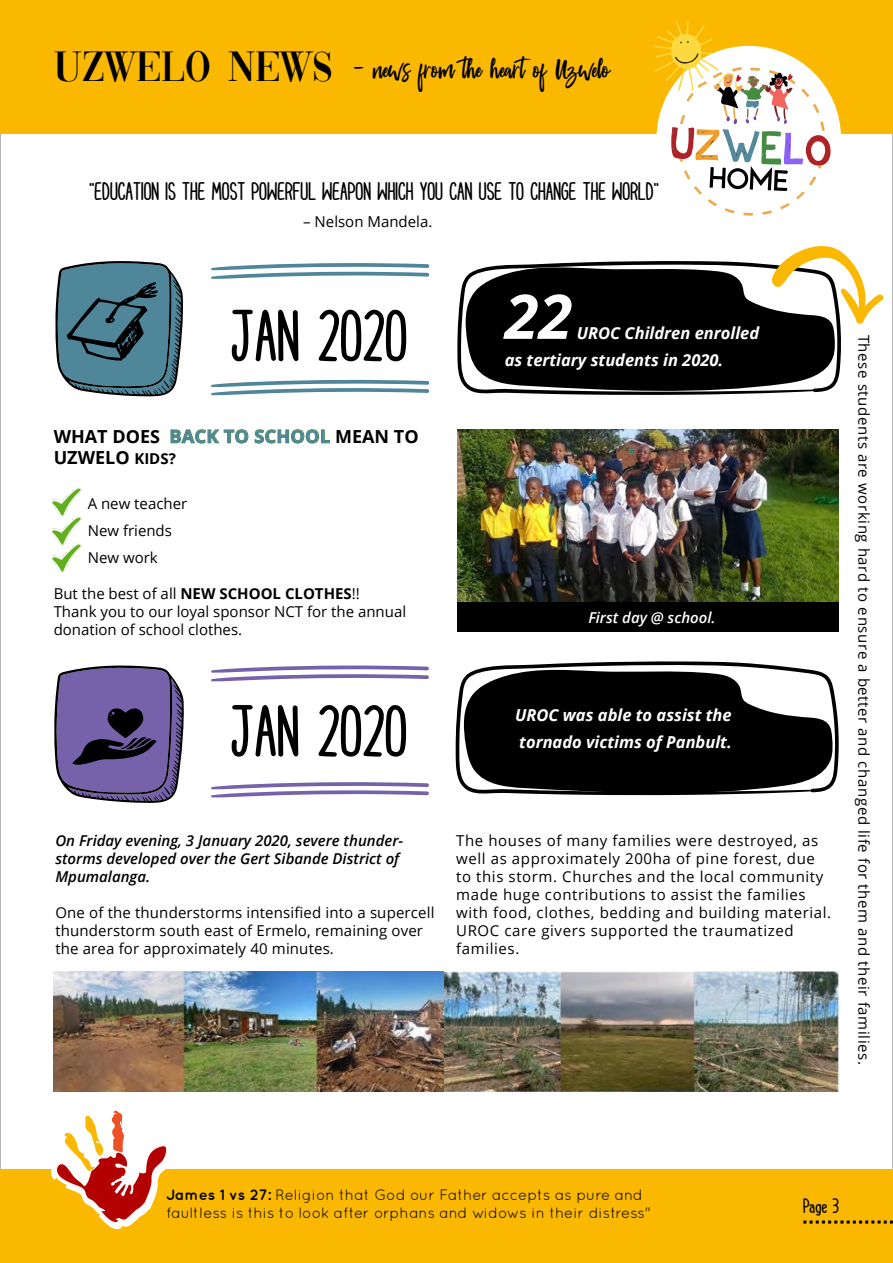
<style>
.page{position:relative;width:893px;height:1263px;background:#fff}
.page>*{position:absolute;margin:0;border:0;box-sizing:border-box;transform-origin:0 0}
.t1{font:700 74.1px "Cupcake Smiles";color:#000}
.t2{font:italic 700 61.5px "Open Sans";color:#fff}
.t3{font:700 25.5px "Cupcake Smiles";color:#000}
.t4{font:22.05px "Passengers Script";color:#000}
.t5{font:700 21px "Cupcake Smiles";color:#000}
.t6{font:700 18px/21.6px "Open Sans";color:#000}
.t7{font:italic 700 16.5px/27px "Open Sans";color:#fff}
.t8{font:15px/18px "Open Sans";letter-spacing:.04em;color:#000}
.t9{font:15px/27px "Open Sans";color:#000}
.t10{font:15px/18px "Open Sans";letter-spacing:.01em;color:#000}
.t11{font:15px/18px "Quicksand";color:#000}
.t12{font:italic 600 15px/18px "Open Sans";color:#000}
.t13{font:italic 600 15px "Open Sans";color:#fff}
.s1{font-family:"Vogue";font-size:43.95px}
.s2{color:#448a40}
.s3{font-size:15px}
.s4{font-weight:700}
</style>
<div class="page">
<div style="left:0;top:1169px;width:893px;height:94px;background:#fab800"></div>
<svg style="left:51px;top:1075px;width:116px;height:155px"></svg>
<svg style="left:803px;top:1220px;width:90px;height:3px"></svg>
<div style="left:0;top:0;width:893px;height:133px;background:#fab800"></div>
<div style="left:657px;top:46px;width:184px;height:184px;background:#fff;border-radius:50%"></div>
<svg style="left:653px;top:21px;width:178px;height:195px"></svg>
<img style="left:54px;top:971px;width:390px;height:121px">
<img style="left:444px;top:971px;width:395px;height:121px">
<svg style="left:211px;top:665px;width:218px;height:132px"></svg>
<svg style="left:456px;top:661px;width:383px;height:134px;fill:#000"></svg>
<svg style="left:457px;top:261px;width:384px;height:134px;background:#242424"></svg>
<svg style="left:211px;top:263px;width:219px;height:132px"></svg>
<svg style="left:55px;top:261px;width:128px;height:135px;background:#537b89"></svg>
<svg style="left:54px;top:665px;width:130px;height:138px;background:#6b5e91"></svg>
<img style="left:457px;top:429px;width:382px;height:173px">
<img style="left:51px;top:487px;width:30px;height:57px">
<img style="left:51px;top:544px;width:30px;height:29px">
<div style="left:457px;top:602px;width:382px;height:29px;background:#000"></div>
<svg style="left:771px;top:246px;width:113px;height:79px"></svg>
<h3 class="t4" style="left:54px;top:55px;width:557px"><span class="s1">UZWELO NEWS</span> - news from the heartof Uzwelo</h3>
<h3 class="t3" style="left:90px;top:179px;width:571px">“EDUCATION IS THE MOST POWERFUL WEAPON WHICH YOU CAN USE TO CHANGE THE WORLD”</h3>
<p class="t9" style="left:303px;top:208px;width:131px">– Nelson Mandela.</p>
<h1 class="t1" style="left:232px;top:299px;width:178px">JAN 2020</h1>
<p class="t6" style="left:54px;top:425px;width:366px">WHAT DOES <span class="s2">BACK TO SCHOOL</span> MEAN TO<br>UZWELO <span class="s3">KIDS?</span></p>
<p class="t9" style="left:88px;top:490px;width:101px">A new teacher<br>New friends<br>New work</p>
<p class="t9" style="left:54px;top:585px;width:354px;line-height:18px">But the best of all <span class="s4">NEW SCHOOL CLOTHES</span>!!<br>Thank you to our loyal sponsor NCT for the annual donation of school clothes.</p>
<h2 class="t2" style="left:505px;top:273px;width:69px">22</h2>
<p class="t7" style="left:505px;top:319px;width:256px;text-indent:72px">UROC Children enrolled as tertiary students in 2020.</p>
<p class="t13" style="left:588px;top:607px;width:129px">First day @ school.</p>
<h1 class="t1" style="left:232px;top:695px;width:178px">JAN 2020</h1>
<p class="t7" style="left:515px;top:701px;width:218px">UROC was able to assist the tornado victims of Panbult.</p>
<p class="t12" style="left:55px;top:831px;width:349px">On Friday evening, 3 January 2020, severe thunder&shy;storms developed over the Gert Sibande District of<br>Mpumalanga.</p>
<p class="t10" style="left:55px;top:903px;width:381px">One of the thunderstorms intensified into a supercell thunderstorm south east of Ermelo, remaining over the area for approximately 40 minutes.</p>
<p class="t8" style="left:456px;top:831px;width:377px">The houses of many families were destroyed, as well as approximately 200ha of pine forest, due to this storm. Churches and the local community made huge contributions to assist the families with food, clothes, bedding and building material.<br>UROC care givers supported the traumatized families.</p>
<p class="t8" style="left:873px;top:335px;width:732px;rotate:90deg">These students are working hard to ensure a better and changed life for them and their families.</p>
<p class="t11" style="left:166px;top:1185px;width:486px"><span class="s4">James 1 vs 27:</span> Religion that God our Father accepts as pure and faultless is this to look after orphans and widows in their distress"</p>
<h3 class="t5" style="left:803px;top:1195px;width:37px">Page 3</h3>
</div>
